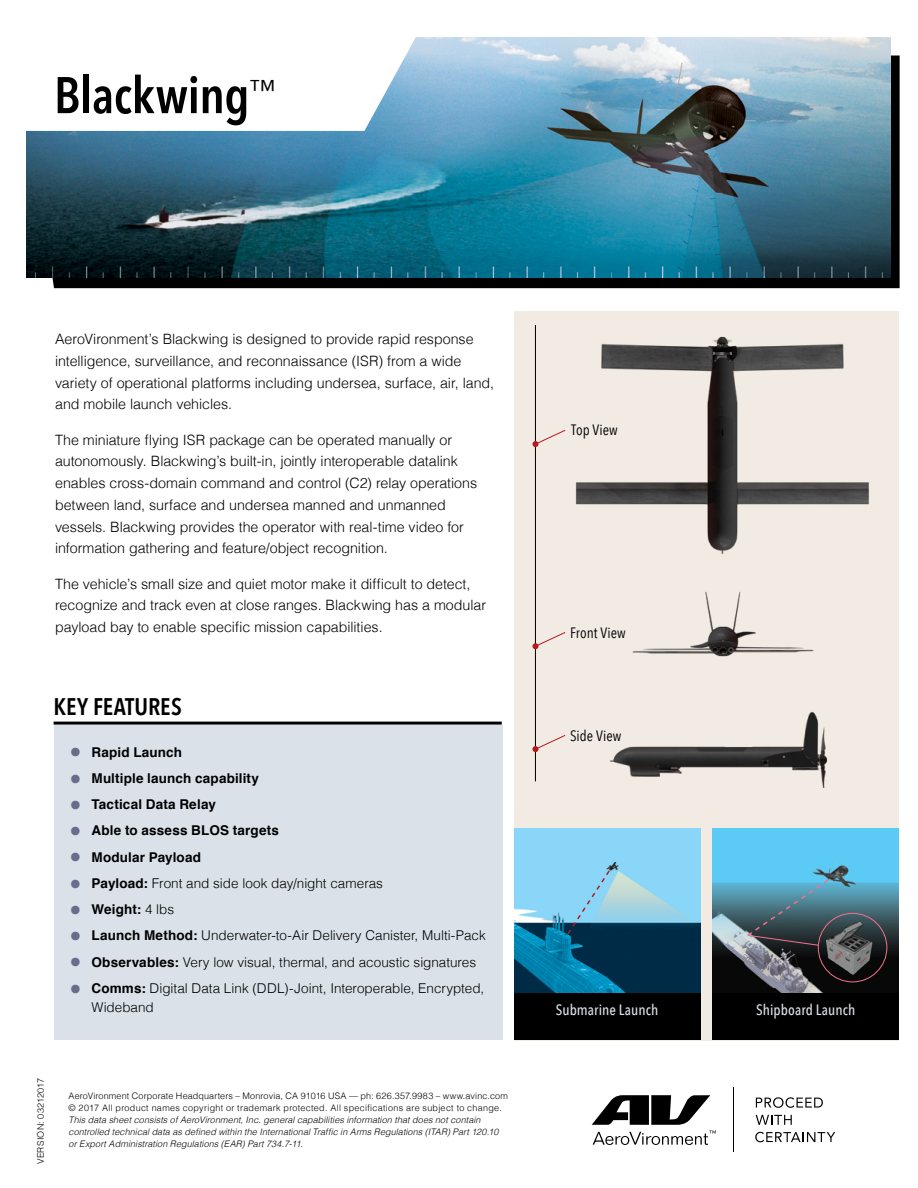
<style>
.page{position:relative;width:918px;height:1188px;background:#fff}
.page>*{position:absolute;margin:0;border:0;box-sizing:border-box;transform-origin:0 0}
.t1{font:600 51px "Avenir Next Condensed";letter-spacing:-.01em;color:#000}
.t2{font:600 24px "Avenir Next Condensed";color:#000}
.t3{font:500 15px "Avenir Next Condensed";letter-spacing:.005em;color:#dae1e9}
.t4{font:15px "Avenir Next Condensed";letter-spacing:.005em;color:#000}
.t5{font:300 14.25px/21.8px "Helvetica";color:#000}
.t6{font:300 13.5px/19.5px "Helvetica";color:#000}
.t7{font:700 13.5px "Helvetica";letter-spacing:.01em;color:#000}
.t8{font:italic 300 9px/12px "Helvetica";letter-spacing:.01em;color:#000}
.t9{font:300 9px/12px "Helvetica";letter-spacing:.025em;color:#000}
.s1{font-weight:400;font-size:39px;color:#696c8b}
.s2{font-size:39px;color:#696c8b}
.s3{font-weight:700;font-size:39px;color:#696c8b}
.s4{font-weight:700}
.s5{font-weight:300}
</style>
<div class="page">
<div style="left:514px;top:311px;width:385px;height:729px;background:#f1ebe3"></div>
<img style="left:514px;top:828px;width:186px;height:165px">
<img style="left:713px;top:828px;width:186px;height:165px">
<svg style="left:566px;top:869px;width:45px;height:67px;background:#72b1cf"></svg>
<div style="left:514px;top:993px;width:186px;height:47px;background:#000"></div>
<div style="left:713px;top:993px;width:186px;height:47px;background:#000"></div>
<img style="left:818px;top:919px;width:67px;height:60px">
<div style="left:818px;top:913px;width:69px;height:69px;border:1px solid #f2718c;border-radius:50%"></div>
<svg style="left:746px;top:878px;width:84px;height:68px;background:#4a7180"></svg>
<div style="left:54px;top:725px;width:448px;height:314px;background:#dae1e9"></div>
<hr style="left:54px;top:722px;width:448px;height:3px;background:#000">
<div style="left:26px;top:56px;width:874px;height:232px;background:#000"></div>
<img style="left:27px;top:38px;width:864px;height:240px">
<svg style="left:26px;top:37px;width:398px;height:94px"></svg>
<img style="left:575px;top:336px;width:294px;height:218px">
<img style="left:610px;top:712px;width:218px;height:75px">
<img style="left:632px;top:591px;width:182px;height:66px">
<hr style="left:535px;top:325px;width:1px;height:456px;background:#000">
<svg style="left:532px;top:429px;width:34px;height:18px"></svg>
<svg style="left:532px;top:631px;width:34px;height:18px"></svg>
<svg style="left:532px;top:734px;width:34px;height:18px"></svg>
<svg style="left:756px;top:1097px;width:67px;height:11px"></svg>
<svg style="left:756px;top:1115px;width:36px;height:10px"></svg>
<svg style="left:755px;top:1132px;width:80px;height:10px"></svg>
<svg style="left:592px;top:1095px;width:124px;height:50px"></svg>
<hr style="left:733px;top:1088px;width:1px;height:64px;background:#000">
<h1 class="t1" style="left:54px;top:51px;width:223px">Blackwing<sup>™</sup></h1>
<p class="t5" style="left:55px;top:327px;width:441px">AeroVironment’s Blackwing is designed to provide rapid response intelligence, surveillance, and reconnaissance (ISR) from a wide variety of operational platforms including undersea, surface, air, land, and mobile launch vehicles.</p>
<p class="t5" style="left:55px;top:428px;width:424px">The miniature flying ISR package can be operated manually or autonomously. Blackwing’s built-in, jointly interoperable datalink enables cross-domain command and control (C2) relay operations between land, surface and undersea manned and unmanned vessels. Blackwing provides the operator with real-time video for information gathering and feature/object recognition.</p>
<p class="t5" style="left:55px;top:572px;width:433px">The vehicle’s small size and quiet motor make it difficult to detect, recognize and track even at close ranges. Blackwing has a modular payload bay to enable specific mission capabilities.</p>
<h2 class="t2" style="left:54px;top:686px;width:130px">KEY FEATURES</h2>
<p class="t7" style="left:69px;top:741px;width:115px"><span class="s1">•</span> Rapid Launch</p>
<p class="t7" style="left:69px;top:767px;width:192px"><span class="s1">•</span> Multiple launch capability</p>
<p class="t7" style="left:69px;top:793px;width:149px"><span class="s1">•</span> Tactical Data Relay</p>
<p class="t7" style="left:69px;top:820px;width:212px"><span class="s2">•</span> Able to assess BLOS targets</p>
<p class="t7" style="left:69px;top:846px;width:134px"><span class="s2">•</span> Modular Payload</p>
<p class="t6" style="left:69px;top:872px;width:316px"><span class="s3">•</span> <span class="s4">Payload:</span> Front and side look day/night cameras</p>
<p class="t7" style="left:69px;top:898px;width:107px"><span class="s2">•</span> Weight: <span class="s5">4 lbs</span></p>
<p class="t6" style="left:69px;top:925px;width:419px"><span class="s1">•</span> <span class="s4">Launch Method:</span> Underwater-to-Air Delivery Canister, Multi-Pack</p>
<p class="t6" style="left:69px;top:951px;width:409px"><span class="s1">•</span> <span class="s4">Observables:</span> Very low visual, thermal, and acoustic signatures</p>
<p class="t6" style="left:92px;top:977px;width:394px;text-indent:-23px"><span class="s1">•</span> <span class="s4">Comms:</span> Digital Data Link (DDL)-Joint, Interoperable, Encrypted,<br>Wideband</p>
<p class="t9" style="left:34px;top:1164px;width:87px;rotate:-90deg">VERSION: 03212017</p>
<p class="t9" style="left:69px;top:1089px;width:441px">AeroVironment Corporate Headquarters – Monrovia, CA 91016 USA — ph: 626.357.9983 – www.avinc.com © 2017 All product names copyright or trademark protected. All specifications are subject to change.</p>
<p class="t8" style="left:69px;top:1113px;width:431px">This data sheet consists of AeroVironment, Inc. general capabilities information that does not contain controlled technical data as defined within the International Traffic in Arms Regulations (ITAR) Part 120.10 or Export Administration Regulations (EAR) Part 734.7-11.</p>
<p class="t4" style="left:571px;top:417px;width:48px">Top View</p>
<p class="t4" style="left:570px;top:620px;width:57px">Front View</p>
<p class="t4" style="left:570px;top:723px;width:53px">Side View</p>
<p class="t3" style="left:556px;top:1001px;width:104px">Submarine Launch</p>
<p class="t3" style="left:756px;top:1001px;width:101px">Shipboard Launch</p>
</div>
